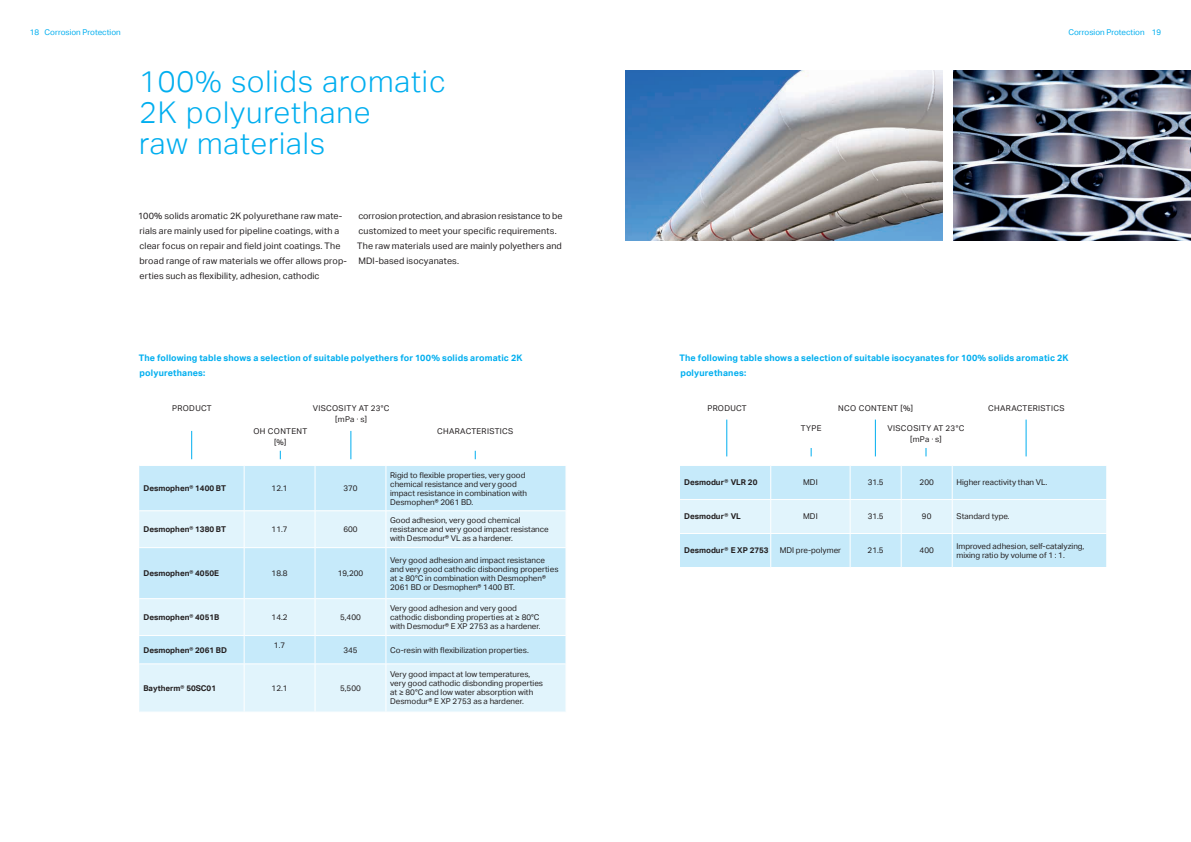
<style>
.page{position:relative;width:1191px;height:842px;background:#fff}
.page>*{position:absolute;margin:0;border:0;box-sizing:border-box;transform-origin:0 0}
.t1{font:300 30px/31px "Aktiv Grotesk";letter-spacing:.03em;color:#00aeef}
.t2{font:9px/15px "Aktiv Grotesk";letter-spacing:.015em;color:#231f20}
.t3{font:700 9px/15px "Aktiv Grotesk";letter-spacing:.015em;color:#00aeef}
.t4{font:8px/9px "Aktiv Grotesk";color:#231f20}
.t5{font:700 8px "Aktiv Grotesk";color:#231f20}
.t6{font:8px/11px "Aktiv Grotesk";letter-spacing:.04em;color:#231f20;text-align:center}
.t7{font:8px "Aktiv Grotesk";color:#00aeef}
</style>
<div class="page">
<img style="left:625px;top:71px;width:317px;height:170px">
<img style="left:953px;top:71px;width:238px;height:170px">
<div style="left:139px;top:466px;width:427px;height:44px;background:#c6eafa"></div>
<svg style="left:139px;top:511px;width:427px;height:200px;background:#d6f0fb"></svg>
<hr style="left:139px;top:547px;width:105px;height:1px;background:#fff">
<hr style="left:244px;top:547px;width:71px;height:1px;background:#fff">
<hr style="left:315px;top:547px;width:71px;height:1px;background:#fff">
<hr style="left:386px;top:547px;width:180px;height:1px;background:#fff">
<hr style="left:139px;top:598px;width:105px;height:1px;background:#fff">
<hr style="left:244px;top:598px;width:71px;height:1px;background:#fff">
<hr style="left:315px;top:598px;width:71px;height:1px;background:#fff">
<hr style="left:386px;top:598px;width:180px;height:1px;background:#fff">
<hr style="left:139px;top:635px;width:105px;height:1px;background:#fff">
<hr style="left:244px;top:635px;width:71px;height:1px;background:#fff">
<hr style="left:315px;top:635px;width:71px;height:1px;background:#fff">
<hr style="left:386px;top:635px;width:180px;height:1px;background:#fff">
<hr style="left:139px;top:663px;width:105px;height:1px;background:#fff">
<hr style="left:244px;top:663px;width:71px;height:1px;background:#fff">
<hr style="left:315px;top:663px;width:71px;height:1px;background:#fff">
<hr style="left:386px;top:663px;width:180px;height:1px;background:#fff">
<hr style="left:244px;top:466px;width:1px;height:44px;background:#fff">
<hr style="left:315px;top:466px;width:1px;height:44px;background:#fff">
<hr style="left:386px;top:466px;width:1px;height:44px;background:#fff">
<hr style="left:244px;top:511px;width:1px;height:37px;background:#fff">
<hr style="left:315px;top:511px;width:1px;height:37px;background:#fff">
<hr style="left:386px;top:511px;width:1px;height:37px;background:#fff">
<hr style="left:244px;top:548px;width:1px;height:51px;background:#fff">
<hr style="left:315px;top:548px;width:1px;height:51px;background:#fff">
<hr style="left:386px;top:548px;width:1px;height:51px;background:#fff">
<hr style="left:244px;top:599px;width:1px;height:36px;background:#fff">
<hr style="left:315px;top:599px;width:1px;height:36px;background:#fff">
<hr style="left:386px;top:599px;width:1px;height:36px;background:#fff">
<svg style="left:244px;top:636px;width:1px;height:28px"></svg>
<svg style="left:315px;top:636px;width:1px;height:28px"></svg>
<svg style="left:386px;top:636px;width:1px;height:28px"></svg>
<hr style="left:244px;top:664px;width:1px;height:47px;background:#fff">
<hr style="left:315px;top:664px;width:1px;height:47px;background:#fff">
<hr style="left:386px;top:664px;width:1px;height:47px;background:#fff">
<svg style="left:191px;top:431px;width:1px;height:28px"></svg>
<svg style="left:351px;top:431px;width:1px;height:28px"></svg>
<div style="left:680px;top:466px;width:426px;height:101px;background:#c6eafa"></div>
<div style="left:680px;top:500px;width:426px;height:33px;background:#e1f4fc"></div>
<hr style="left:770px;top:466px;width:1px;height:33px;background:#fff">
<hr style="left:850px;top:466px;width:1px;height:33px;background:#fff">
<hr style="left:901px;top:466px;width:1px;height:33px;background:#fff">
<hr style="left:952px;top:466px;width:1px;height:33px;background:#fff">
<hr style="left:680px;top:499px;width:90px;height:1px;background:#fff">
<hr style="left:770px;top:499px;width:80px;height:1px;background:#fff">
<hr style="left:770px;top:500px;width:1px;height:33px;background:#fff">
<hr style="left:850px;top:499px;width:51px;height:1px;background:#fff">
<hr style="left:850px;top:500px;width:1px;height:33px;background:#fff">
<hr style="left:901px;top:499px;width:51px;height:1px;background:#fff">
<hr style="left:901px;top:500px;width:1px;height:33px;background:#fff">
<hr style="left:952px;top:499px;width:155px;height:1px;background:#fff">
<hr style="left:952px;top:500px;width:1px;height:33px;background:#fff">
<hr style="left:680px;top:533px;width:90px;height:1px;background:#fff">
<hr style="left:770px;top:533px;width:80px;height:1px;background:#fff">
<hr style="left:770px;top:534px;width:1px;height:33px;background:#fff">
<hr style="left:850px;top:533px;width:51px;height:1px;background:#fff">
<hr style="left:850px;top:534px;width:1px;height:33px;background:#fff">
<hr style="left:901px;top:533px;width:51px;height:1px;background:#fff">
<hr style="left:901px;top:534px;width:1px;height:33px;background:#fff">
<hr style="left:952px;top:533px;width:155px;height:1px;background:#fff">
<hr style="left:952px;top:534px;width:1px;height:33px;background:#fff">
<hr style="left:875px;top:420px;width:1px;height:36px;background:#00aeef">
<hr style="left:726px;top:420px;width:1px;height:36px;background:#00aeef">
<hr style="left:1025px;top:420px;width:1px;height:36px;background:#00aeef">
<p class="t7" style="left:30px;top:28px;width:92px">18 Corrosion Protection</p>
<p class="t7" style="left:1068px;top:28px;width:94px">Corrosion Protection 19</p>
<h1 class="t1" style="left:139px;top:66px;width:308px">100% solids aromatic<br>2K polyurethane<br>raw materials</h1>
<p class="t2" style="left:138px;top:208px;width:210px">100% solids aromatic 2K polyurethane raw mate&shy;rials are mainly used for pipeline coatings, with a clear focus on repair and field joint coatings. The broad range of raw materials we offer allows prop&shy;erties such as flexibility, adhesion, cathodic</p>
<p class="t2" style="left:357px;top:208px;width:207px">corrosion protection, and abrasion resistance to be customized to meet your specific requirements.<br>The raw materials used are mainly polyethers and MDI-based isocyanates.</p>
<p class="t3" style="left:139px;top:350px;width:385px">The following table shows a selection of suitable polyethers for 100% solids aromatic 2K polyurethanes:</p>
<p class="t3" style="left:679px;top:350px;width:390px">The following table shows a selection of suitable isocyanates for 100% solids aromatic 2K polyurethanes:</p>
<p class="t6" style="left:172px;top:403px;width:41px">PRODUCT</p>
<p class="t6" style="left:313px;top:403px;width:78px">VISCOSITY AT 23°C [mPa · s]</p>
<p class="t6" style="left:253px;top:426px;width:55px">OH CONTENT [%]</p>
<p class="t6" style="left:437px;top:425px;width:78px">CHARACTERISTICS</p>
<p class="t5" style="left:143px;top:484px;width:84px">Desmophen® 1400 BT</p>
<p class="t4" style="left:271px;top:484px;width:17px">12.1</p>
<p class="t4" style="left:343px;top:484px;width:16px">370</p>
<p class="t4" style="left:390px;top:470px;width:138px">Rigid to flexible properties, very good chemical resistance and very good impact resistance in combination with Desmophen® 2061 BD.</p>
<p class="t5" style="left:143px;top:524px;width:84px">Desmophen® 1380 BT</p>
<p class="t4" style="left:271px;top:525px;width:17px">11.7</p>
<p class="t4" style="left:343px;top:525px;width:16px">600</p>
<p class="t4" style="left:390px;top:516px;width:160px">Good adhesion, very good chemical resistance and very good impact resistance with Desmodur® VL as a hardener.</p>
<p class="t5" style="left:143px;top:569px;width:77px">Desmophen® 4050E</p>
<p class="t4" style="left:271px;top:569px;width:17px">18.8</p>
<p class="t4" style="left:338px;top:569px;width:27px">19,200</p>
<p class="t4" style="left:390px;top:555px;width:170px">Very good adhesion and impact resistance and very good cathodic disbonding properties at ≥ 80°C in combination with Desmophen® 2061 BD or Desmophen® 1400 BT.</p>
<p class="t5" style="left:143px;top:612px;width:77px">Desmophen® 4051B</p>
<p class="t4" style="left:271px;top:613px;width:17px">14.2</p>
<p class="t4" style="left:340px;top:613px;width:22px">5,400</p>
<p class="t4" style="left:390px;top:604px;width:152px">Very good adhesion and very good cathodic disbonding properties at ≥ 80°C with Desmodur® E XP 2753 as a hardener.</p>
<p class="t5" style="left:143px;top:645px;width:85px">Desmophen® 2061 BD</p>
<p class="t4" style="left:274px;top:641px;width:13px">1.7</p>
<p class="t4" style="left:343px;top:645px;width:16px">345</p>
<p class="t4" style="left:390px;top:645px;width:140px">Co-resin with flexibilization properties.</p>
<p class="t5" style="left:143px;top:683px;width:74px">Baytherm® 50SC01</p>
<p class="t4" style="left:271px;top:684px;width:17px">12.1</p>
<p class="t4" style="left:340px;top:684px;width:22px">5,500</p>
<p class="t4" style="left:390px;top:670px;width:154px">Very good impact at low temperatures, very good cathodic disbonding properties at ≥ 80°C and low water absorption with Desmodur® E XP 2753 as a hardener.</p>
<p class="t6" style="left:707px;top:403px;width:41px">PRODUCT</p>
<p class="t6" style="left:838px;top:403px;width:76px">NCO CONTENT [%]</p>
<p class="t6" style="left:988px;top:403px;width:78px">CHARACTERISTICS</p>
<p class="t4" style="left:801px;top:424px;width:22px">TYPE</p>
<p class="t6" style="left:887px;top:423px;width:78px">VISCOSITY AT 23°C [mPa · s]</p>
<p class="t5" style="left:684px;top:478px;width:75px">Desmodur® VLR 20</p>
<p class="t4" style="left:803px;top:478px;width:16px">MDI</p>
<p class="t4" style="left:867px;top:478px;width:17px">31.5</p>
<p class="t4" style="left:919px;top:478px;width:16px">200</p>
<p class="t4" style="left:956px;top:478px;width:93px">Higher reactivity than VL.</p>
<p class="t5" style="left:684px;top:512px;width:58px">Desmodur® VL</p>
<p class="t4" style="left:803px;top:512px;width:16px">MDI</p>
<p class="t4" style="left:867px;top:512px;width:17px">31.5</p>
<p class="t4" style="left:922px;top:512px;width:11px">90</p>
<p class="t4" style="left:956px;top:512px;width:55px">Standard type.</p>
<p class="t5" style="left:684px;top:546px;width:86px">Desmodur® E XP 2753</p>
<p class="t4" style="left:779px;top:546px;width:63px">MDI pre-polymer</p>
<p class="t4" style="left:867px;top:546px;width:17px">21.5</p>
<p class="t4" style="left:919px;top:546px;width:16px">400</p>
<p class="t4" style="left:956px;top:541px;width:129px">Improved adhesion, self-catalyzing, mixing ratio by volume of 1 : 1.</p>
</div>
